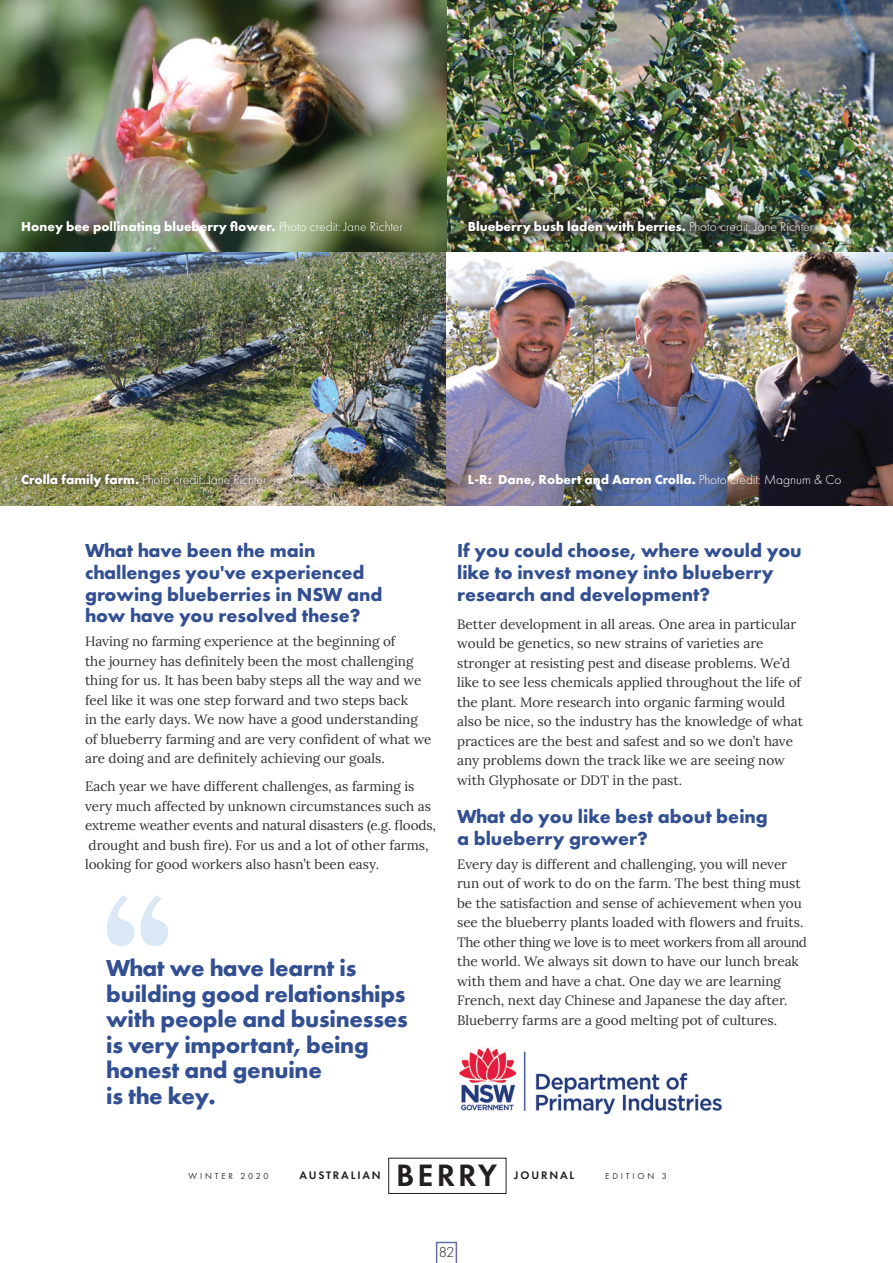
<style>
.page{position:relative;width:893px;height:1263px;background:#fff}
.page>*{position:absolute;margin:0;border:0;box-sizing:border-box;transform-origin:0 0}
.t1{font:600 32.1px "Futura PT";letter-spacing:.095em;color:#231f20}
.t2{font:700 24px/25.5px "Futura PT";letter-spacing:-.01em;color:#324f92}
.t3{font:700 19.5px/21.8px "Futura PT";color:#324f92}
.t4{font:300 15px "Futura PT";color:#231f20}
.t5{font:13.5px/19.5px "Lora";color:#312f30}
.t6{font:700 13.5px "Futura PT";color:#fff}
.t7{font:300 13.5px "Futura PT";color:#fff}
.t8{font:600 11.4px "Futura PT";letter-spacing:.16em;color:#231f20}
.t9{font:9px "Futura PT";letter-spacing:.31em;color:#312f30}
.s1{font-weight:300}
.s2{font-weight:700}
</style>
<div class="page">
<svg style="left:436px;top:1242px;width:21px;height:21px"></svg>
<img style="left:0;top:0;width:893px;height:505px">
<div style="left:457px;top:210px;width:367px;height:36px;background:#231f20;opacity:.75"></div>
<div style="left:14px;top:466px;width:260px;height:29px;background:#231f20;opacity:.35"></div>
<img style="left:459px;top:1047px;width:263px;height:68px">
<svg style="left:107px;top:895px;width:61px;height:51px"></svg>
<p class="t6" style="left:21px;top:218px;width:383px">Honey bee pollinating blueberry flower. <span class="s1">Photo credit: Jane Richter</span></p>
<p class="t6" style="left:468px;top:218px;width:347px">Blueberry bush laden with berries. <span class="s1">Photo credit: Jane Richter</span></p>
<p class="t7" style="left:21px;top:472px;width:247px"><span class="s2">Crolla family farm.</span> Photo credit: Jane Richter</p>
<p class="t6" style="left:468px;top:471px;width:375px">L-R: Dane, Robert and Aaron Crolla. <span class="s1">Photo credit: Magnum &amp; Co</span></p>
<h3 class="t3" style="left:85px;top:539px;width:299px">What have been the main challenges you've experienced growing blueberries in NSW and how have you resolved these?</h3>
<p class="t5" style="left:85px;top:631px;width:348px">Having no farming experience at the beginning of<br>the journey has definitely been the most challenging thing for us. It has been baby steps all the way and we feel like it was one step forward and two steps back<br>in the early days. We now have a good understanding of blueberry farming and are very confident of what we are doing and are definitely achieving our goals.</p>
<p class="t5" style="left:85px;top:776px;width:352px">Each year we have different challenges, as farming is very much affected by unknown circumstances such as extreme weather events and natural disasters (e.g. floods, drought and bush fire). For us and a lot of other farms, looking for good workers also hasn’t been easy.</p>
<h2 class="t2" style="left:106px;top:955px;width:303px">What we have learnt is building good relationships with people and businesses is very important, being honest and genuine<br>is the key.</h2>
<h3 class="t3" style="left:457px;top:539px;width:346px">If you could choose, where would you like to invest money into blueberry research and development?</h3>
<p class="t5" style="left:457px;top:613px;width:347px">Better development in all areas. One area in particular would be genetics, so new strains of varieties are stronger at resisting pest and disease problems. We’d like to see less chemicals applied throughout the life of the plant. More research into organic farming would also be nice, so the industry has the knowledge of what practices are the best and safest and so we don’t have any problems down the track like we are seeing now with Glyphosate or DDT in the past.</p>
<h3 class="t3" style="left:457px;top:805px;width:312px">What do you like best about being a blueberry grower?</h3>
<p class="t5" style="left:457px;top:853px;width:351px">Every day is different and challenging, you will never run out of work to do on the farm. The best thing must be the satisfaction and sense of achievement when you see the blueberry plants loaded with flowers and fruits.<br>The other thing we love is to meet workers from all around the world. We always sit down to have our lunch break with them and have a chat. One day we are learning French, next day Chinese and Japanese the day after.<br>Blueberry farms are a good melting pot of cultures.</p>
<p class="t9" style="left:189px;top:1171px;width:82px">WINTER 2020</p>
<p class="t8" style="left:300px;top:1168px;width:83px">AUSTRALIAN</p>
<h1 class="t1" style="left:396px;top:1155px;width:103px">BERRY</h1>
<p class="t8" style="left:514px;top:1168px;width:61px">JOURNAL</p>
<p class="t9" style="left:605px;top:1171px;width:63px">EDITION 3</p>
<p class="t4" style="left:439px;top:1243px;width:17px">82</p>
</div>
